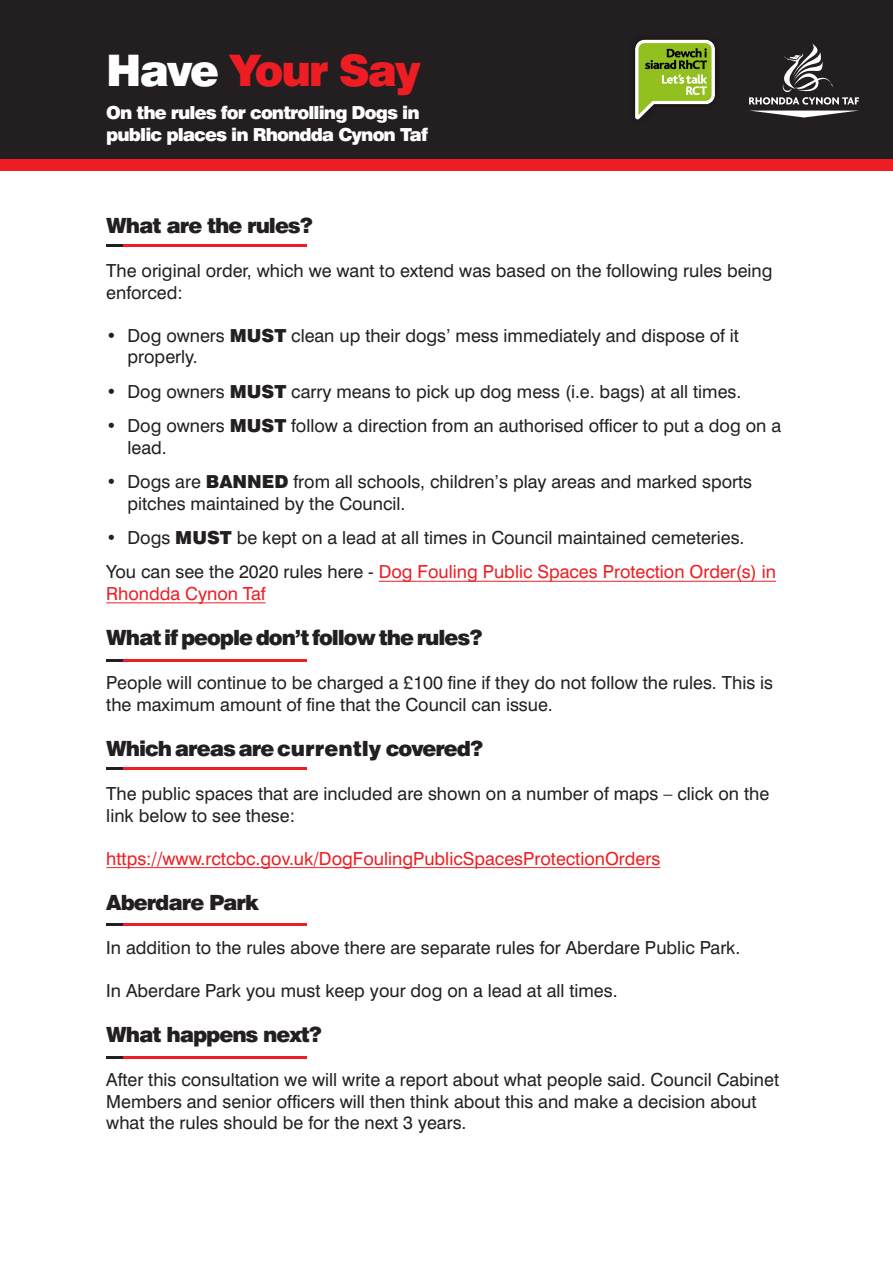
<style>
.page{position:relative;width:893px;height:1263px;background:#fff}
.page>*{position:absolute;margin:0;border:0;box-sizing:border-box;transform-origin:0 0}
.t1{font:900 43.5px "Swiss 721 BT";letter-spacing:-.05em;color:#ee1d23}
.t2{font:900 21px "Swiss 721 BT";letter-spacing:-.05em;color:#231f20}
.t3{font:18px/21.6px "Swiss 721 BT";color:#231f20}
.t4{font:18px "Swiss 721 BT";color:#ee1d23}
.t5{font:900 18px/21.6px "Swiss 721 BT";letter-spacing:-.05em;color:#fff}
.s1{color:#fff}
.s2{font-weight:900}
.s3{color:#ee1d23}
</style>
<div class="page">
<hr style="left:106px;top:867px;width:554px;height:1px;background:#ee1d23">
<hr style="left:106px;top:602px;width:160px;height:1px;background:#ee1d23">
<hr style="left:379px;top:581px;width:397px;height:1px;background:#ee1d23">
<hr style="left:106px;top:244px;width:201px;height:3px;background:#ee1d23">
<hr style="left:106px;top:244px;width:17px;height:3px;background:#231f20">
<hr style="left:106px;top:659px;width:201px;height:3px;background:#ee1d23">
<hr style="left:106px;top:659px;width:17px;height:3px;background:#231f20">
<hr style="left:106px;top:767px;width:201px;height:3px;background:#ee1d23">
<hr style="left:106px;top:767px;width:17px;height:3px;background:#231f20">
<hr style="left:106px;top:923px;width:201px;height:3px;background:#ee1d23">
<hr style="left:106px;top:923px;width:17px;height:3px;background:#231f20">
<hr style="left:106px;top:1056px;width:201px;height:3px;background:#ee1d23">
<hr style="left:106px;top:1056px;width:17px;height:3px;background:#231f20">
<div style="left:0;top:0;width:893px;height:170px;background:#231f20"></div>
<div style="left:0;top:159px;width:893px;height:11px;background:#ee1d23"></div>
<svg style="left:753px;top:111px;width:102px;height:6px"></svg>
<svg style="left:749px;top:43px;width:110px;height:62px"></svg>
<img style="left:635px;top:39px;width:80px;height:81px">
<h1 class="t1" style="left:106px;top:54px;width:316px"><span class="s1">Have</span> Your Say</h1>
<p class="t5" style="left:106px;top:104px;width:323px">On the rules for controlling Dogs in public places in Rhondda Cynon Taf</p>
<p class="t2" style="left:106px;top:218px;width:208px">What are the rules?</p>
<p class="t3" style="left:106px;top:262px;width:668px">The original order, which we want to extend was based on the following rules being enforced:</p>
<p class="t3" style="left:128px;top:326px;width:613px;text-indent:-21px">• Dog owners <span class="s2">MUST</span> clean up their dogs’ mess immediately and dispose of it properly.</p>
<p class="t3" style="left:106px;top:382px;width:637px">• Dog owners <span class="s2">MUST</span> carry means to pick up dog mess (i.e. bags) at all times.</p>
<p class="t3" style="left:128px;top:417px;width:655px;text-indent:-21px">• Dog owners <span class="s2">MUST</span> follow a direction from an authorised officer to put a dog on a lead.</p>
<p class="t3" style="left:128px;top:473px;width:626px;text-indent:-21px">• Dogs are <span class="s2">BANNED</span> from all schools, children’s play areas and marked sports pitches maintained by the Council.</p>
<p class="t3" style="left:106px;top:522px;width:671px;line-height:34.3px">• Dogs <span class="s2">MUST</span> be kept on a lead at all times in Council maintained cemeteries.<br>You can see the 2020 rules here - <span class="s3">Dog Fouling Public Spaces Protection Order(s) in</span></p>
<p class="t4" style="left:106px;top:587px;width:161px">Rhondda Cynon Taf</p>
<p class="t2" style="left:106px;top:630px;width:378px">What if people don’t follow the rules?</p>
<p class="t3" style="left:106px;top:674px;width:668px">People will continue to be charged a £100 fine if they do not follow the rules. This is the maximum amount of fine that the Council can issue.</p>
<p class="t2" style="left:106px;top:741px;width:378px">Which areas are currently covered?</p>
<p class="t3" style="left:106px;top:785px;width:664px">The public spaces that are included are shown on a number of maps – click on the link below to see these:</p>
<p class="t4" style="left:106px;top:852px;width:556px">https://www.rctcbc.gov.uk/DogFoulingPublicSpacesProtectionOrders</p>
<p class="t2" style="left:106px;top:894px;width:154px">Aberdare Park</p>
<p class="t3" style="left:106px;top:938px;width:636px">In addition to the rules above there are separate rules for Aberdare Public Park.</p>
<p class="t3" style="left:106px;top:981px;width:513px">In Aberdare Park you must keep your dog on a lead at all times.</p>
<p class="t2" style="left:106px;top:1027px;width:217px">What happens next?</p>
<p class="t3" style="left:106px;top:1071px;width:674px">After this consultation we will write a report about what people said. Council Cabinet<br>Members and senior officers will then think about this and make a decision about what the rules should be for the next 3 years.</p>
</div>
